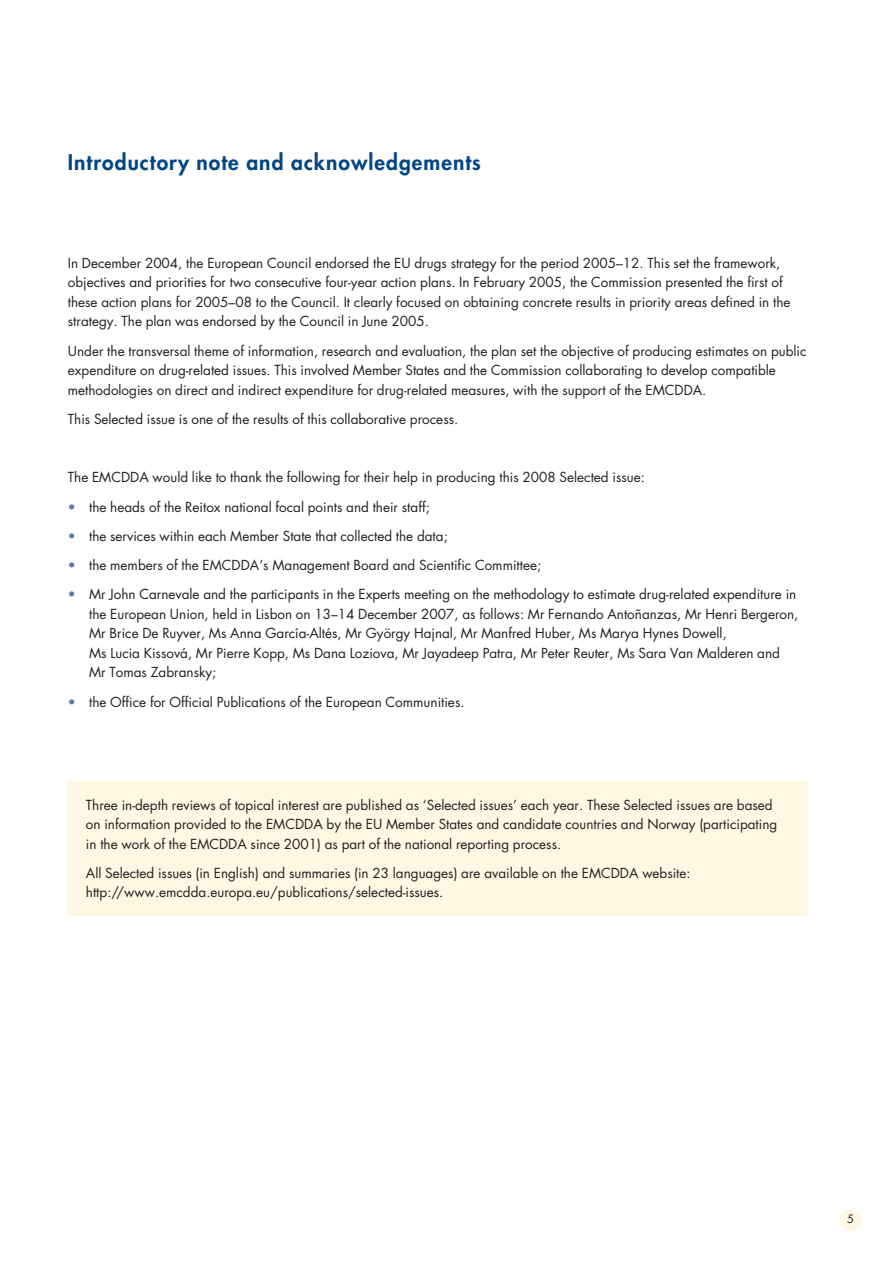
<style>
.page{position:relative;width:893px;height:1263px;background:#fff}
.page>*{position:absolute;margin:0;border:0;box-sizing:border-box;transform-origin:0 0}
.t1{font:800 21px "Futura";letter-spacing:.05em;color:#004685}
.t2{font:13.5px/19.5px "Futura";color:#231f20}
.t3{font:11.25px "Futura";color:#231f20}
.s1{color:#5c79ab}
</style>
<div class="page">
<div style="left:840px;top:1210px;width:21px;height:21px;background:#fff7e1;border-radius:50%"></div>
<div style="left:68px;top:781px;width:740px;height:134px;background:#fff7e1"></div>
<h1 class="t1" style="left:68px;top:152px;width:414px">Introductory note and acknowledgements</h1>
<p class="t2" style="left:68px;top:254px;width:724px">In December 2004, the European Council endorsed the EU drugs strategy for the period 2005–12. This set the framework, objectives and priorities for two consecutive four-year action plans. In February 2005, the Commission presented the first of these action plans for 2005–08 to the Council. It clearly focused on obtaining concrete results in priority areas defined in the strategy. The plan was endorsed by the Council in June 2005.</p>
<p class="t2" style="left:68px;top:342px;width:740px">Under the transversal theme of information, research and evaluation, the plan set the objective of producing estimates on public expenditure on drug-related issues. This involved Member States and the Commission collaborating to develop compatible methodologies on direct and indirect expenditure for drug-related measures, with the support of the EMCDDA.</p>
<p class="t2" style="left:68px;top:410px;width:392px">This Selected issue is one of the results of this collaborative process.</p>
<p class="t2" style="left:68px;top:469px;width:578px">The EMCDDA would like to thank the following for their help in producing this 2008 Selected issue:</p>
<p class="t2" style="left:68px;top:498px;width:363px"><span class="s1">•</span> the heads of the Reitox national focal points and their staff;</p>
<p class="t2" style="left:68px;top:527px;width:381px"><span class="s1">•</span> the services within each Member State that collected the data;</p>
<p class="t2" style="left:68px;top:557px;width:475px"><span class="s1">•</span> the members of the EMCDDA’s Management Board and Scientific Committee;</p>
<p class="t2" style="left:89px;top:586px;width:710px;text-indent:-21px"><span class="s1">•</span> Mr John Carnevale and the participants in the Experts meeting on the methodology to estimate drug-related expenditure in the European Union, held in Lisbon on 13–14 December 2007, as follows: Mr Fernando Antoñanzas, Mr Henri Bergeron, Mr Brice De Ruyver, Ms Anna García-Altés, Mr György Hajnal, Mr Manfred Huber, Ms Marya Hynes Dowell,<br>Ms Lucia Kissová, Mr Pierre Kopp, Ms Dana Loziova, Mr Jayadeep Patra, Mr Peter Reuter, Ms Sara Van Malderen and Mr Tomas Zabransky;</p>
<p class="t2" style="left:68px;top:693px;width:398px"><span class="s1">•</span> the Office for Official Publications of the European Communities.</p>
<p class="t2" style="left:86px;top:796px;width:693px">Three in-depth reviews of topical interest are published as ‘Selected issues’ each year. These Selected issues are based on information provided to the EMCDDA by the EU Member States and candidate countries and Norway (participating in the work of the EMCDDA since 2001) as part of the national reporting process.</p>
<p class="t2" style="left:86px;top:864px;width:606px">All Selected issues (in English) and summaries (in 23 languages) are available on the EMCDDA website: http://www.emcdda.europa.eu/publications/selected-issues.</p>
<p class="t3" style="left:847px;top:1213px;width:8px">5</p>
</div>
